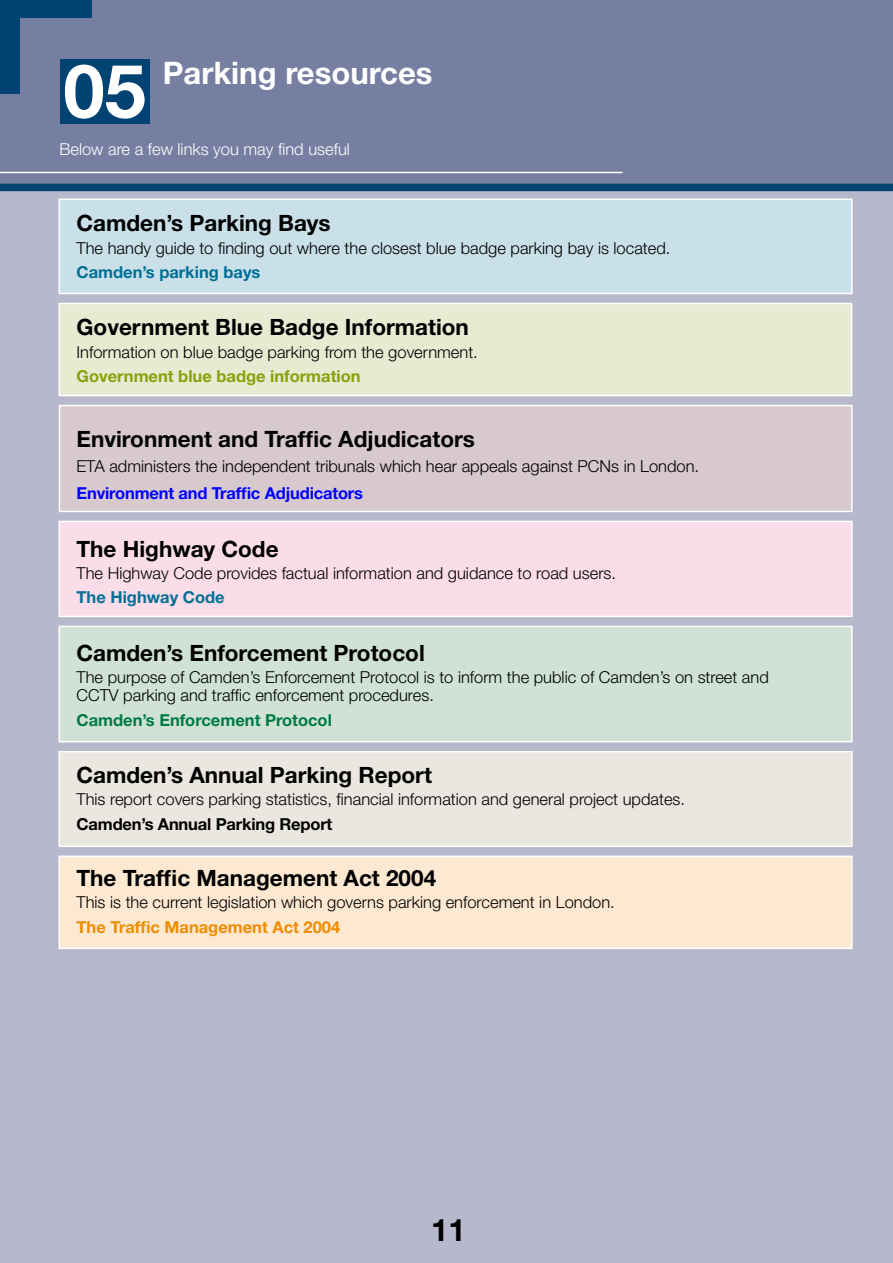
<style>
.page{position:relative;width:893px;height:1263px;background:#b7b8cb}
.page>*{position:absolute;margin:0;border:0;box-sizing:border-box;transform-origin:0 0}
.t1{font:700 74.25px "Helvetica Neue";color:#fff}
.t2{font:700 31.05px "Helvetica Neue";color:#fff}
.t3{font:700 31.05px "Helvetica Neue";color:#000}
.t4{font:700 22.5px "Helvetica Neue";color:#000}
.t5{font:300 16.5px/18px "Helvetica Neue";color:#000}
.t6{font:300 16.5px "Helvetica Neue";color:#fff}
.t7{font:700 16.5px "Helvetica Neue";color:#006f95}
.t8{font:700 16.5px "Helvetica Neue";letter-spacing:-.01em;color:#00f}
.t9{font:700 16.5px "Helvetica Neue";color:#86a20b}
.t10{font:700 16.5px "Helvetica Neue";color:#007a45}
.t11{font:700 16.5px "Helvetica Neue";letter-spacing:-.01em;color:#000}
.t12{font:700 16.5px "Helvetica Neue";color:#ed8c00}
</style>
<div class="page">
<div style="left:0;top:0;width:893px;height:187px;background:#767fa1"></div>
<div style="left:0;top:184px;width:893px;height:7px;background:#004272"></div>
<div style="left:60px;top:60px;width:89px;height:64px;background:#004272"></div>
<div style="left:59px;top:521px;width:794px;height:96px;background:#fadde9;border:2px solid #fff"></div>
<div style="left:59px;top:626px;width:794px;height:116px;background:#cfe2d5;border:2px solid #fff"></div>
<div style="left:59px;top:751px;width:794px;height:96px;background:#eae6e0;border:2px solid #fff"></div>
<div style="left:59px;top:855px;width:794px;height:94px;background:#fde9d1;border:2px solid #fff"></div>
<div style="left:59px;top:303px;width:793px;height:93px;background:#e6ebd2;border:2px solid #fff"></div>
<div style="left:59px;top:405px;width:794px;height:107px;background:#d7c9ce;border:2px solid #fff"></div>
<div style="left:0;top:0;width:92px;height:17px;background:#004272"></div>
<div style="left:0;top:10px;width:19px;height:83px;background:#004272"></div>
<hr style="left:0;top:172px;width:622px;height:1px;background:#fff">
<div style="left:59px;top:199px;width:794px;height:95px;background:#c9e0e9;border:2px solid #fff"></div>
<h1 class="t1" style="left:63px;top:45px;width:84px">05</h1>
<h2 class="t2" style="left:163px;top:54px;width:271px">Parking resources</h2>
<p class="t6" style="left:60px;top:139px;width:292px">Below are a few links you may find useful</p>
<h3 class="t4" style="left:77px;top:209px;width:256px">Camden’s Parking Bays</h3>
<p class="t5" style="left:77px;top:238px;width:595px">The handy guide to finding out where the closest blue badge parking bay is located.</p>
<p class="t7" style="left:77px;top:262px;width:185px">Camden’s parking bays</p>
<h3 class="t4" style="left:77px;top:313px;width:394px">Government Blue Badge Information</h3>
<p class="t5" style="left:77px;top:342px;width:403px">Information on blue badge parking from the government.</p>
<p class="t9" style="left:77px;top:366px;width:286px">Government blue badge information</p>
<h3 class="t4" style="left:77px;top:425px;width:400px">Environment and Traffic Adjudicators</h3>
<p class="t5" style="left:77px;top:457px;width:624px">ETA administers the independent tribunals which hear appeals against PCNs in London.</p>
<p class="t8" style="left:77px;top:483px;width:288px">Environment and Traffic Adjudicators</p>
<h3 class="t4" style="left:77px;top:535px;width:204px">The Highway Code</h3>
<p class="t5" style="left:77px;top:564px;width:541px">The Highway Code provides factual information and guidance to road users.</p>
<p class="t7" style="left:77px;top:587px;width:150px">The Highway Code</p>
<h3 class="t4" style="left:77px;top:639px;width:350px">Camden’s Enforcement Protocol</h3>
<p class="t5" style="left:77px;top:668px;width:694px">The purpose of Camden’s Enforcement Protocol is to inform the public of Camden’s on street and<br>CCTV parking and traffic enforcement procedures.</p>
<p class="t10" style="left:77px;top:709px;width:257px">Camden’s Enforcement Protocol</p>
<h3 class="t4" style="left:77px;top:761px;width:357px">Camden’s Annual Parking Report</h3>
<p class="t5" style="left:77px;top:790px;width:610px">This report covers parking statistics, financial information and general project updates.</p>
<p class="t11" style="left:77px;top:814px;width:257px">Camden’s Annual Parking Report</p>
<h3 class="t4" style="left:77px;top:864px;width:361px">The Traffic Management Act 2004</h3>
<p class="t5" style="left:77px;top:893px;width:540px">This is the current legislation which governs parking enforcement in London.</p>
<p class="t12" style="left:77px;top:917px;width:265px">The Traffic Management Act 2004</p>
<h2 class="t3" style="left:431px;top:1210px;width:36px">11</h2>
</div>
